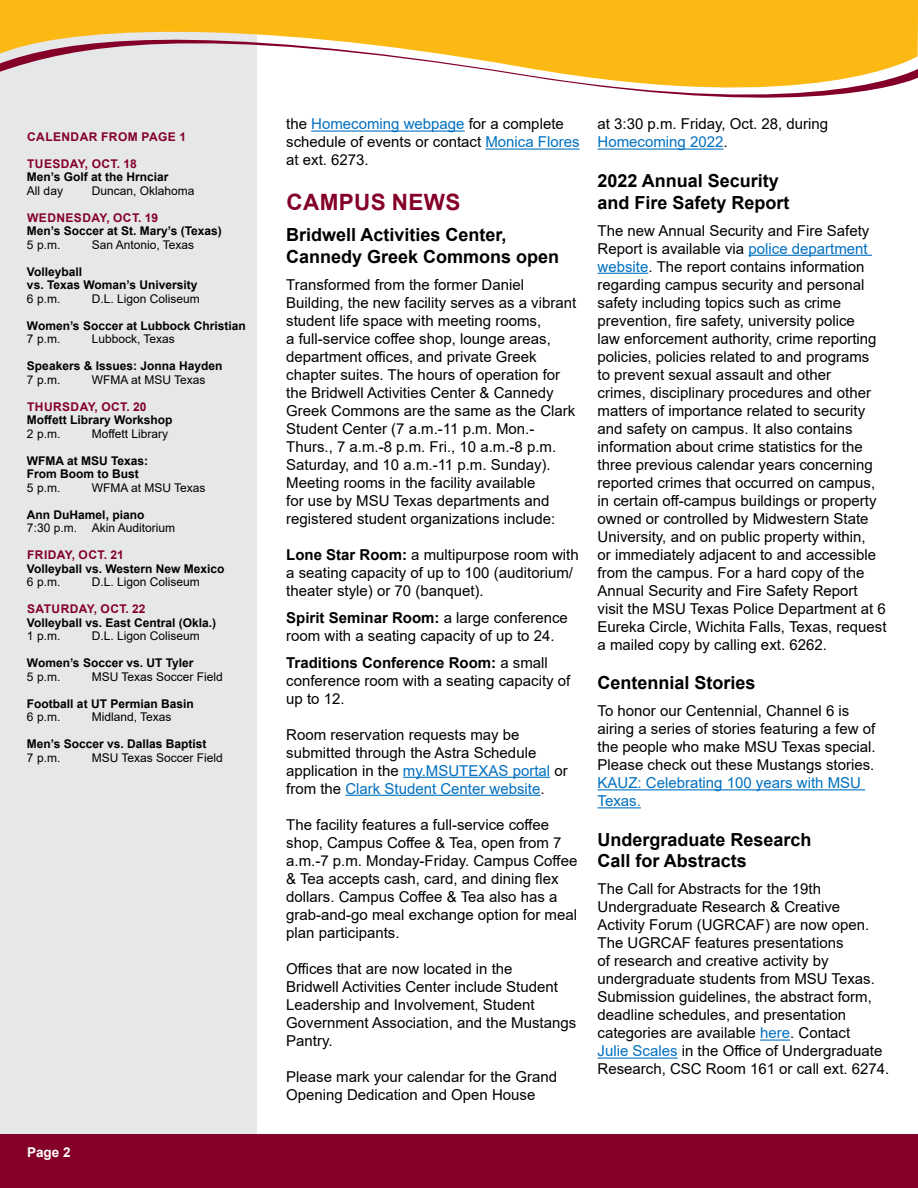
<style>
.page{position:relative;width:918px;height:1188px;background:#fff}
.page>*{position:absolute;margin:0;border:0;box-sizing:border-box;transform-origin:0 0}
.t1{font:700 22.5px "Arial";letter-spacing:.015em;color:#840029}
.t2{font:700 18px/21.6px "Arial";color:#000}
.t3{font:15px/18px "Arial";color:#000}
.t4{font:15px/18px "Arial";color:#0070c0}
.t5{font:700 13.5px "Arial";color:#fff}
.t6{font:700 12px/13.5px "Arial";color:#000}
.t7{font:12px "Arial";color:#000}
.t8{font:700 12px "Arial";letter-spacing:.035em;color:#840029}
.s1{color:#0070c0}
.s2{font-weight:700}
</style>
<div class="page">
<div style="left:0;top:4px;width:256px;height:1143px;background:#e6e7e8"></div>
<hr style="left:311px;top:131px;width:154px;height:1px;background:#0070c0">
<hr style="left:485px;top:149px;width:95px;height:1px;background:#0070c0">
<hr style="left:403px;top:777px;width:147px;height:1px;background:#0070c0">
<hr style="left:345px;top:795px;width:195px;height:1px;background:#0070c0">
<hr style="left:598px;top:149px;width:126px;height:1px;background:#0070c0">
<hr style="left:749px;top:255px;width:123px;height:1px;background:#0070c0">
<hr style="left:598px;top:273px;width:50px;height:1px;background:#0070c0">
<hr style="left:598px;top:789px;width:267px;height:1px;background:#0070c0">
<hr style="left:598px;top:807px;width:43px;height:1px;background:#0070c0">
<hr style="left:760px;top:1040px;width:30px;height:1px;background:#0070c0">
<hr style="left:598px;top:1058px;width:80px;height:1px;background:#0070c0">
<div style="left:0;top:0;width:918px;height:21px;background:#fdb913"></div>
<svg style="left:0;top:21px;width:918px;height:104px"></svg>
<div style="left:0;top:1134px;width:918px;height:54px;background:#840029"></div>
<p class="t8" style="left:27px;top:128px;width:160px">CALENDAR FROM PAGE 1</p>
<p class="t8" style="left:27px;top:155px;width:111px">TUESDAY, OCT. 18</p>
<p class="t6" style="left:27px;top:170px;width:143px">Men’s Golf at the Hrnciar</p>
<p class="t7" style="left:27px;top:182px;width:38px">All day</p>
<p class="t7" style="left:92px;top:182px;width:104px">Duncan, Oklahoma</p>
<p class="t8" style="left:27px;top:209px;width:133px">WEDNESDAY, OCT. 19</p>
<p class="t6" style="left:27px;top:224px;width:196px">Men’s Soccer at St. Mary’s (Texas)</p>
<p class="t7" style="left:27px;top:236px;width:35px">5 p.m.</p>
<p class="t7" style="left:92px;top:236px;width:104px">San Antonio, Texas</p>
<p class="t6" style="left:27px;top:265px;width:172px">Volleyball<br>vs. Texas Woman’s University</p>
<p class="t7" style="left:27px;top:290px;width:35px">6 p.m.</p>
<p class="t7" style="left:92px;top:290px;width:110px">D.L. Ligon Coliseum</p>
<p class="t6" style="left:27px;top:319px;width:220px">Women’s Soccer at Lubbock Christian</p>
<p class="t7" style="left:27px;top:331px;width:35px">7 p.m.</p>
<p class="t7" style="left:92px;top:331px;width:85px">Lubbock, Texas</p>
<p class="t6" style="left:27px;top:359px;width:197px">Speakers &amp; Issues: Jonna Hayden</p>
<p class="t7" style="left:27px;top:371px;width:35px">7 p.m.</p>
<p class="t7" style="left:92px;top:371px;width:115px">WFMA at MSU Texas</p>
<p class="t8" style="left:27px;top:398px;width:121px">THURSDAY, OCT. 20</p>
<h6 class="t6" style="left:27px;top:413px;width:147px">Moffett Library Workshop</h6>
<p class="t7" style="left:27px;top:425px;width:35px">2 p.m.</p>
<p class="t7" style="left:92px;top:425px;width:78px">Moffett Library</p>
<p class="t6" style="left:27px;top:454px;width:123px">WFMA at MSU Texas:<br>From Boom to Bust</p>
<p class="t7" style="left:27px;top:479px;width:35px">5 p.m.</p>
<p class="t7" style="left:92px;top:479px;width:115px">WFMA at MSU Texas</p>
<p class="t6" style="left:27px;top:508px;width:119px">Ann DuHamel, piano</p>
<p class="t7" style="left:27px;top:520px;width:150px">7:30 p.m. Akin Auditorium</p>
<p class="t8" style="left:27px;top:547px;width:98px">FRIDAY, OCT. 21</p>
<p class="t6" style="left:27px;top:562px;width:199px">Volleyball vs. Western New Mexico</p>
<p class="t7" style="left:27px;top:574px;width:35px">6 p.m.</p>
<p class="t7" style="left:92px;top:574px;width:110px">D.L. Ligon Coliseum</p>
<p class="t8" style="left:27px;top:601px;width:120px">SATURDAY, OCT. 22</p>
<p class="t6" style="left:27px;top:616px;width:191px">Volleyball vs. East Central (Okla.)</p>
<p class="t7" style="left:27px;top:628px;width:35px">1 p.m.</p>
<p class="t7" style="left:92px;top:628px;width:110px">D.L. Ligon Coliseum</p>
<p class="t6" style="left:27px;top:656px;width:168px">Women’s Soccer vs. UT Tyler</p>
<p class="t7" style="left:27px;top:668px;width:35px">5 p.m.</p>
<p class="t7" style="left:92px;top:668px;width:133px">MSU Texas Soccer Field</p>
<p class="t6" style="left:27px;top:697px;width:168px">Football at UT Permian Basin</p>
<p class="t7" style="left:27px;top:709px;width:35px">6 p.m.</p>
<p class="t7" style="left:92px;top:709px;width:81px">Midland, Texas</p>
<p class="t6" style="left:27px;top:737px;width:181px">Men’s Soccer vs. Dallas Baptist</p>
<p class="t7" style="left:27px;top:749px;width:35px">7 p.m.</p>
<p class="t7" style="left:92px;top:749px;width:133px">MSU Texas Soccer Field</p>
<p class="t5" style="left:27px;top:1142px;width:45px">Page 2</p>
<p class="t3" style="left:286px;top:115px;width:295px">the <span class="s1">Homecoming webpage</span> for a complete schedule of events or contact <span class="s1">Monica Flores </span>at ext. 6273.</p>
<h3 class="t1" style="left:287px;top:187px;width:175px">CAMPUS NEWS</h3>
<h4 class="t2" style="left:286px;top:224px;width:275px">Bridwell Activities Center,<br>Cannedy Greek Commons open</h4>
<p class="t3" style="left:286px;top:275px;width:292px">Transformed from the former Daniel Building, the new facility serves as a vibrant student life space with meeting rooms,<br>a full-service coffee shop, lounge areas, department offices, and private Greek chapter suites. The hours of operation for the Bridwell Activities Center &amp; Cannedy Greek Commons are the same as the Clark Student Center (7 a.m.-11 p.m. Mon.- Thurs., 7 a.m.-8 p.m. Fri., 10 a.m.-8 p.m.<br>Saturday, and 10 a.m.-11 p.m. Sunday).<br>Meeting rooms in the facility available<br>for use by MSU Texas departments and registered student organizations include:</p>
<p class="t3" style="left:286px;top:545px;width:294px"><span class="s2">Lone Star Room:</span> a multipurpose room with a seating capacity of up to 100 (auditorium/ theater style) or 70 (banquet).</p>
<p class="t3" style="left:286px;top:608px;width:283px"><span class="s2">Spirit Seminar Room:</span> a large conference room with a seating capacity of up to 24.</p>
<p class="t3" style="left:286px;top:653px;width:286px"><span class="s2">Traditions Conference Room:</span> a small conference room with a seating capacity of up to 12.</p>
<p class="t3" style="left:286px;top:725px;width:283px">Room reservation requests may be submitted through the Astra Schedule application in the <span class="s1">my.MSUTEXAS portal</span> or from the <span class="s1">Clark Student Center website</span>.</p>
<p class="t3" style="left:286px;top:815px;width:293px">The facility features a full-service coffee shop, Campus Coffee &amp; Tea, open from 7 a.m.-7 p.m. Monday-Friday. Campus Coffee &amp; Tea accepts cash, card, and dining flex dollars. Campus Coffee &amp; Tea also has a grab-and-go meal exchange option for meal plan participants.</p>
<p class="t3" style="left:286px;top:959px;width:292px">Offices that are now located in the<br>Bridwell Activities Center include Student Leadership and Involvement, Student Government Association, and the Mustangs Pantry.</p>
<p class="t3" style="left:286px;top:1067px;width:272px">Please mark your calendar for the Grand<br>Opening Dedication and Open House</p>
<p class="t3" style="left:598px;top:115px;width:232px">at 3:30 p.m. Friday, Oct. 28, during<br><span class="s1">Homecoming 2022</span>.</p>
<h4 class="t2" style="left:598px;top:170px;width:194px">2022 Annual Security and Fire Safety Report</h4>
<p class="t3" style="left:598px;top:221px;width:290px">The new Annual Security and Fire Safety Report is available via <span class="s1">police department website</span>. The report contains information regarding campus security and personal safety including topics such as crime prevention, fire safety, university police<br>law enforcement authority, crime reporting policies, policies related to and programs<br>to prevent sexual assault and other<br>crimes, disciplinary procedures and other matters of importance related to security and safety on campus. It also contains information about crime statistics for the three previous calendar years concerning reported crimes that occurred on campus, in certain off-campus buildings or property owned or controlled by Midwestern State University, and on public property within,<br>or immediately adjacent to and accessible from the campus. For a hard copy of the Annual Security and Fire Safety Report visit the MSU Texas Police Department at 6<br>Eureka Circle, Wichita Falls, Texas, request a mailed copy by calling ext. 6262.</p>
<h4 class="t2" style="left:598px;top:672px;width:160px">Centennial Stories</h4>
<p class="t3" style="left:598px;top:702px;width:280px">To honor our Centennial, Channel 6 is airing a series of stories featuring a few of the people who make MSU Texas special.<br>Please check out these Mustangs stories.</p>
<p class="t4" style="left:598px;top:774px;width:265px">KAUZ: Celebrating 100 years with MSU<br>Texas.</p>
<h4 class="t2" style="left:598px;top:829px;width:216px">Undergraduate Research<br>Call for Abstracts</h4>
<p class="t3" style="left:598px;top:880px;width:293px">The Call for Abstracts for the 19th Undergraduate Research &amp; Creative Activity Forum (UGRCAF) are now open.<br>The UGRCAF features presentations<br>of research and creative activity by undergraduate students from MSU Texas.<br>Submission guidelines, the abstract form, deadline schedules, and presentation categories are available <span class="s1">here</span>. Contact<br><span class="s1">Julie Scales</span> in the Office of Undergraduate Research, CSC Room 161 or call ext. 6274.</p>
</div>
